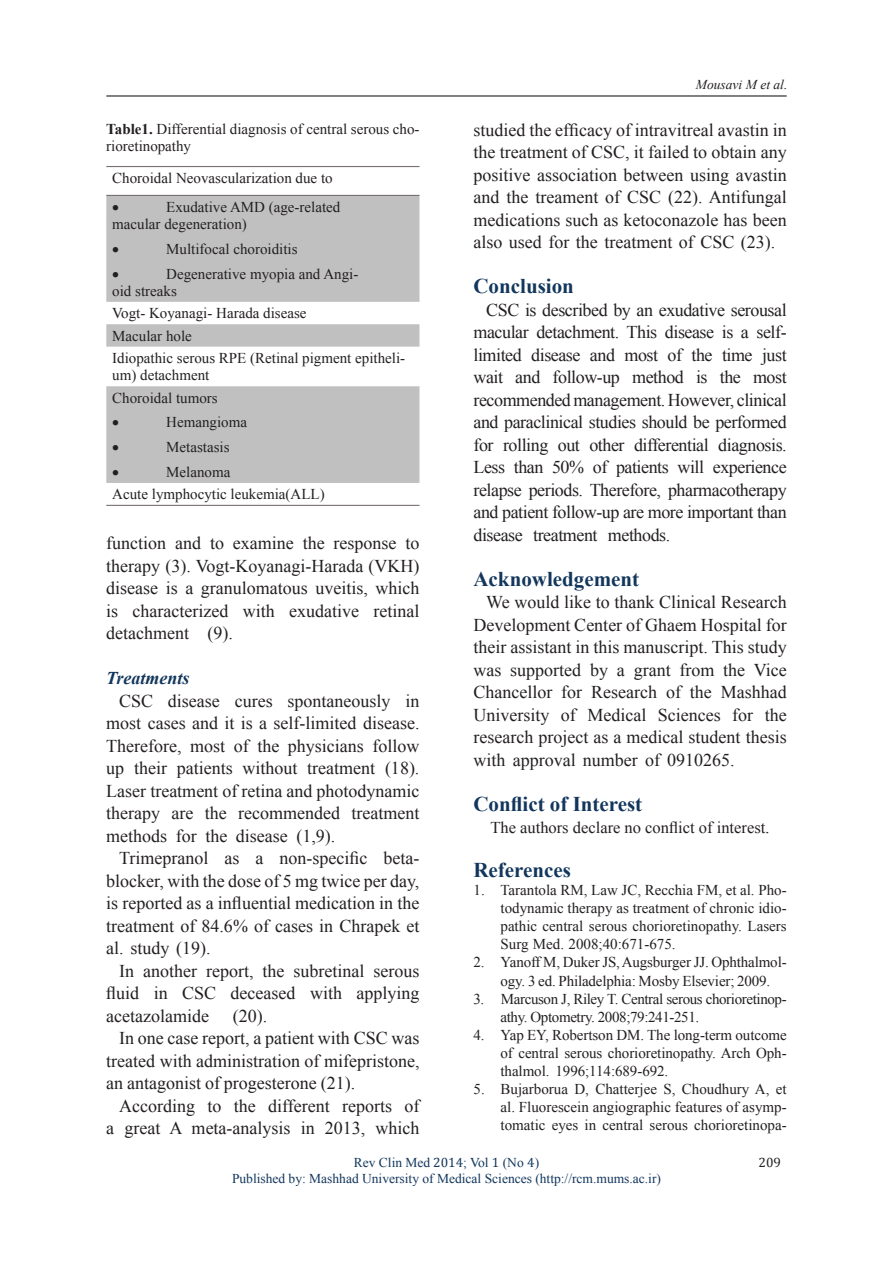
<style>
.page{position:relative;width:893px;height:1263px;background:#fff}
.page>*{position:absolute;margin:0;border:0;box-sizing:border-box;transform-origin:0 0}
.t1{font:700 21px "Times New Roman";color:#12365c}
.t2{font:18px/22.5px "Times New Roman";color:#231f20;text-align:justify}
.t3{font:italic 700 18px "Times New Roman";color:#12365c}
.t4{font:16.5px "Times New Roman";color:#231f20}
.t5{font:15px/18px "Times New Roman";color:#231f20}
.t6{font:15px/18px "Times New Roman";letter-spacing:-.025em;color:#231f20}
.t7{font:15px "Symbol";color:#231f20}
.t8{font:13.5px/16.2px "Times New Roman";color:#12365c;text-align:center}
.t9{font:italic 13.5px "Times New Roman";color:#231f20}
.t10{font:13.5px "Cambria";color:#231f20}
.s1{font-weight:700}
.s2{font-size:18px}
.s3{font-family:"Cambria"}
</style>
<div class="page">
<hr style="left:106px;top:95px;width:681px;height:2px;background:#231f20">
<svg style="left:106px;top:196px;width:313px;height:287px;fill:#c0c0c0"></svg>
<hr style="left:106px;top:166px;width:313px;height:1px;background:#787172">
<hr style="left:106px;top:195px;width:313px;height:1px;background:#787172">
<hr style="left:106px;top:505px;width:313px;height:1px;background:#787172">
<p class="t5" style="left:106px;top:120px;width:315px;line-height:17.2px"><span class="s1">Table1.</span> Differential diagnosis of central serous cho&shy;rioretinopathy</p>
<p class="t5" style="left:112px;top:169px;width:222px">Choroidal Neovascularization due to</p>
<p class="t7" style="left:112px;top:197px;width:8px">•</p>
<p class="t5" style="left:112px;top:198px;width:230px;line-height:17.2px;text-indent:54px">Exudative AMD (age-related macular degeneration)</p>
<p class="t7" style="left:112px;top:239px;width:8px">•</p>
<p class="t5" style="left:166px;top:240px;width:133px">Multifocal choroiditis</p>
<p class="t7" style="left:112px;top:263px;width:8px">•</p>
<p class="t5" style="left:112px;top:265px;width:248px;line-height:17.2px;text-indent:54px">Degenerative myopia and Angi&shy;oid streaks</p>
<p class="t5" style="left:112px;top:304px;width:196px">Vogt- Koyanagi- Harada disease</p>
<p class="t5" style="left:112px;top:326px;width:81px">Macular hole</p>
<p class="t5" style="left:112px;top:349px;width:294px;line-height:17.2px">Idiopathic serous RPE (Retinal pigment epitheli&shy;um) detachment</p>
<p class="t5" style="left:112px;top:388px;width:107px">Choroidal tumors</p>
<p class="t7" style="left:112px;top:412px;width:8px">•</p>
<p class="t5" style="left:166px;top:413px;width:82px">Hemangioma</p>
<p class="t7" style="left:112px;top:437px;width:8px">•</p>
<p class="t5" style="left:166px;top:438px;width:65px">Metastasis</p>
<p class="t7" style="left:112px;top:462px;width:8px">•</p>
<p class="t5" style="left:166px;top:463px;width:66px">Melanoma</p>
<p class="t5" style="left:112px;top:485px;width:214px">Acute lymphocytic leukemia(ALL)</p>
<p class="t2" style="left:106px;top:532px;width:315px">function and to examine the response to therapy (3). Vogt-Koyanagi-Harada (VKH) disease is a granulomatous uveitis, which is characterized with exudative retinal detachment (9).</p>
<p class="t3" style="left:106px;top:666px;width:85px">Treatments</p>
<p class="t2" style="left:106px;top:689px;width:315px;text-indent:13px">CSC disease cures spontaneously in most cases and it is a self-limited disease.<br>Therefore, most of the physicians follow up their patients without treatment (18).<br>Laser treatment of retina and photodynamic therapy are the recommended treatment methods for the disease (1,9).</p>
<p class="t2" style="left:106px;top:847px;width:315px;text-indent:13px">Trimepranol as a non-specific beta&shy;blocker, with the dose of 5 mg twice per day, is reported as a influential medication in the treatment of 84.6% of cases in Chrapek et al. study (19).</p>
<p class="t2" style="left:106px;top:959px;width:315px;text-indent:13px">In another report, the subretinal serous fluid in CSC deceased with applying acetazolamide</p>
<p class="t2" style="left:233px;top:1004px;width:36px">(20).</p>
<p class="t2" style="left:106px;top:1027px;width:315px;text-indent:13px">In one case report, a patient with CSC was treated with administration of mifepristone, an antagonist of progesterone (21).</p>
<p class="t2" style="left:106px;top:1094px;width:315px;text-align:right">According to the different reports of<br>a great A meta-analysis in 2013, which</p>
<p class="t9" style="left:696px;top:75px;width:93px">Mousavi M et al.</p>
<p class="t2" style="left:473px;top:118px;width:315px">studied the efficacy of intravitreal avastin in the treatment of CSC, it failed to obtain any positive association between using avastin and the treament of CSC (22). Antifungal medications such as ketoconazole has been also used for the treatment of CSC (23).</p>
<p class="t1" style="left:473px;top:272px;width:102px">Conclusion</p>
<p class="t2" style="left:473px;top:298px;width:315px;text-indent:13px">CSC is described by an exudative serousal macular detachment. This disease is a self&shy;limited disease and most of the time just wait and follow-up method is the most recommended management. However, clinical and paraclinical studies should be performed for rolling out other differential diagnosis.<br>Less than 50% of patients will experience relapse periods. Therefore, pharmacotherapy and patient follow-up are more important than disease treatment methods.</p>
<p class="t1" style="left:473px;top:564px;width:167px">Acknowledgement</p>
<p class="t2" style="left:473px;top:591px;width:315px;text-indent:13px">We would like to thank Clinical Research Development Center of Ghaem Hospital for their assistant in this manuscript. This study was supported by a grant from the Vice Chancellor for Research of the Mashhad University of Medical Sciences for the research project as a medical student thesis with approval number of 0910265.</p>
<p class="t1" style="left:473px;top:789px;width:170px">Conflict of Interest</p>
<p class="t4" style="left:490px;top:817px;width:281px">The authors declare no conflict of interest<span class="s2">.</span></p>
<p class="t1" style="left:473px;top:856px;width:99px">References</p>
<p class="t5" style="left:500px;top:881px;width:288px;text-align:justify;text-indent:-27px">1. Tarantola RM, Law JC, Recchia FM, et al. Pho&shy;todynamic therapy as treatment of chronic idio&shy;pathic central serous chorioretinopathy. Lasers Surg Med. 2008;40:671-675.</p>
<p class="t5" style="left:500px;top:953px;width:288px;text-indent:-27px">2. Yanoff M, Duker JS, Augsburger JJ. Ophthalmol&shy;ogy. 3 ed. Philadelphia: Mosby Elsevier; 2009.</p>
<p class="t6" style="left:500px;top:989px;width:288px;text-indent:-27px">3. Marcuson J, Riley T. Central serous chorioretinop&shy;athy. Optometry. 2008;79:241-251.</p>
<p class="t5" style="left:500px;top:1025px;width:288px;text-align:justify;text-indent:-27px">4. Yap EY, Robertson DM. The long-term outcome of central serous chorioretinopathy. Arch Oph&shy;thalmol. 1996;114:689-692.</p>
<p class="t5" style="left:500px;top:1079px;width:288px;text-align:justify;text-indent:-27px">5. Bujarborua D, Chatterjee S, Choudhury A, et al. Fluorescein angiographic features of asymp&shy;tomatic eyes in central serous chorioretinopa-</p>
<p class="t8" style="left:232px;top:1154px;width:430px">Rev Clin Med <span class="s3">2014</span>; Vol <span class="s3">1</span> (No <span class="s3">4</span>)<br>Published by: Mashhad University of Medical Sciences (http://rcm.mums.ac.ir)</p>
<p class="t10" style="left:759px;top:1154px;width:24px">209</p>
</div>
